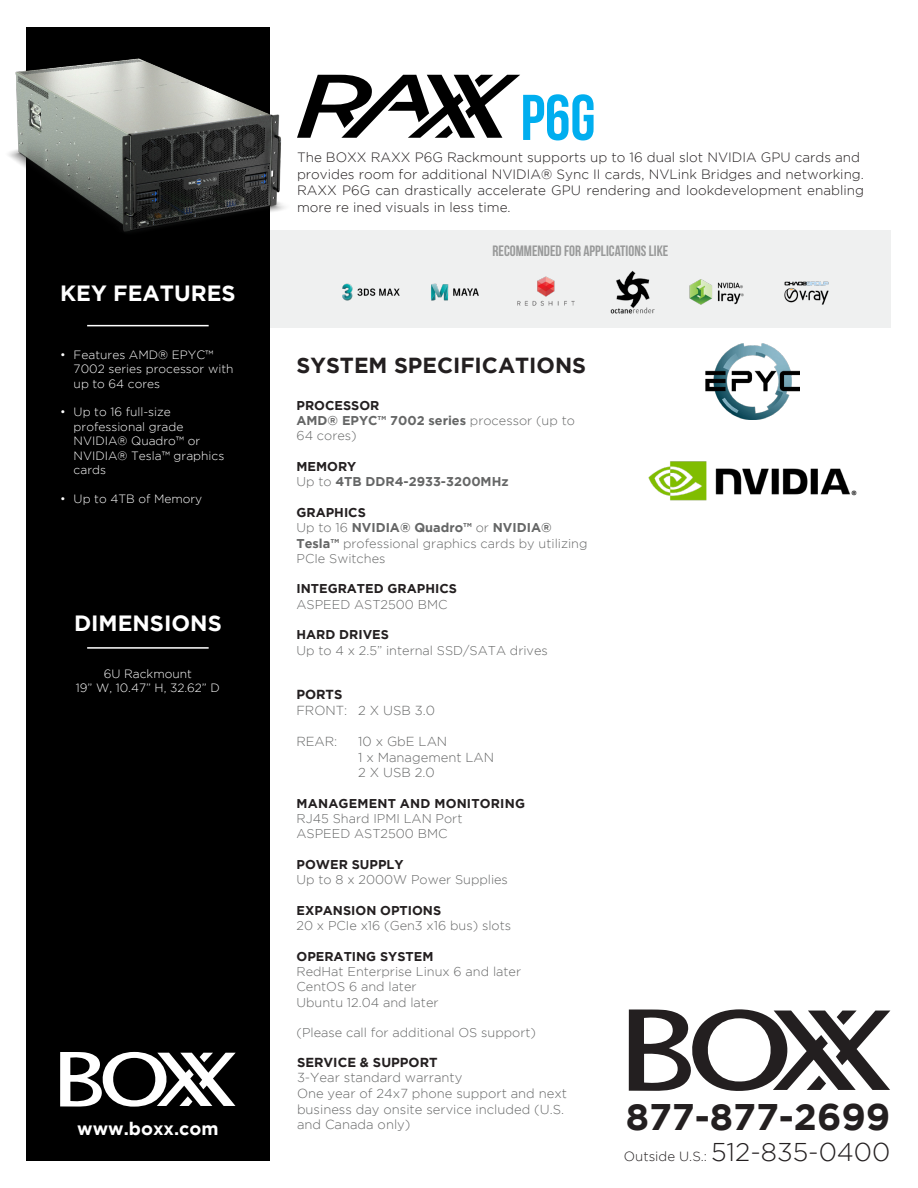
<style>
.page{position:relative;width:918px;height:1188px;background:#fff}
.page>*{position:absolute;margin:0;border:0;box-sizing:border-box;transform-origin:0 0}
.t1{font:64.5px "Bebas Neue";color:#00aeef}
.t2{font:700 36.9px "Gotham";color:#231f20}
.t3{font:700 22.05px "Gotham";color:#fff}
.t4{font:700 21.75px "Gotham";color:#231f20}
.t5{font:700 18px "Gotham";color:#fff}
.t6{font:15px "Bebas Neue";color:#989999}
.t7{font:300 13.5px/16.5px "Gotham";color:#231f20}
.t8{font:300 13.35px "Gotham";color:#231f20}
.t9{font:300 13.05px/15.6px "Gotham";color:#656666}
.t10{font:700 13.05px "Gotham";color:#231f20}
.t11{font:300 12.75px/15.3px "Gotham";color:#656666}
.t12{font:700 12.75px "Gotham";color:#231f20}
.t13{font:700 12.75px/15.3px "Gotham";color:#656666}
.t14{font:300 12px/14.4px "Gotham";color:#fff}
.s1{font-weight:700;color:#231f20}
.s2{font-weight:700}
.s3{color:#231f20}
.s4{font-weight:300}
.s5{font-size:25.65px}
</style>
<div class="page">
<div style="left:26px;top:27px;width:243px;height:1133px;background:#000"></div>
<svg style="left:629px;top:1009px;width:261px;height:82px"></svg>
<hr style="left:87px;top:325px;width:122px;height:1px;background:#fff">
<hr style="left:87px;top:647px;width:122px;height:2px;background:#fff">
<svg style="left:60px;top:1052px;width:176px;height:55px"></svg>
<img style="left:706px;top:344px;width:94px;height:76px">
<div style="left:270px;top:231px;width:621px;height:97px;background:#eff0f0"></div>
<img style="left:342px;top:283px;width:58px;height:18px">
<img style="left:431px;top:283px;width:48px;height:18px">
<img style="left:784px;top:281px;width:45px;height:24px">
<img style="left:689px;top:279px;width:55px;height:26px">
<img style="left:611px;top:270px;width:43px;height:44px">
<img style="left:517px;top:276px;width:58px;height:30px">
<svg style="left:297px;top:75px;width:223px;height:63px"></svg>
<img style="left:8px;top:45px;width:289px;height:211px">
<img style="left:648px;top:461px;width:209px;height:40px">
<h1 class="t1" style="left:521px;top:82px;width:77px">P6G</h1>
<p class="t7" style="left:297px;top:149px;width:569px">The BOXX RAXX P6G Rackmount supports up to 16 dual slot NVIDIA GPU cards and provides room for additional NVIDIA® Sync II cards, NVLink Bridges and networking.<br>RAXX P6G can drastically accelerate GPU rendering and lookdevelopment enabling more re ined visuals in less time.</p>
<h3 class="t3" style="left:60px;top:281px;width:177px">KEY FEATURES</h3>
<p class="t14" style="left:74px;top:347px;width:161px;text-indent:-14px">• Features AMD® EPYC™<br>7002 series processor with up to 64 cores</p>
<p class="t14" style="left:74px;top:405px;width:152px;text-indent:-14px">• Up to 16 full-size professional grade<br>NVIDIA® Quadro™ or<br>NVIDIA® Tesla™ graphics cards</p>
<p class="t14" style="left:60px;top:491px;width:144px">• Up to 4TB of Memory</p>
<h3 class="t3" style="left:74px;top:610px;width:149px">DIMENSIONS</h3>
<p class="t14" style="left:76px;top:666px;width:145px;text-align:center">6U Rackmount<br>19” W, 10.47” H, 32.62” D</p>
<p class="t6" style="left:493px;top:243px;width:177px">RECOMMENDED FOR APPLICATIONS LIKE</p>
<h3 class="t4" style="left:297px;top:353px;width:291px">SYSTEM SPECIFICATIONS</h3>
<p class="t11" style="left:297px;top:398px;width:280px"><span class="s1">PROCESSOR<br></span><span class="s2">AMD® EPYC™ 7002 series</span> processor (up to<br>64 cores)</p>
<p class="t13" style="left:297px;top:459px;width:214px"><span class="s3">MEMORY<br></span><span class="s4">Up to</span> 4TB DDR4-2933-3200MHz</p>
<p class="t11" style="left:297px;top:505px;width:292px"><span class="s1">GRAPHICS<br></span>Up to 16 <span class="s2">NVIDIA® Quadro™</span> or <span class="s2">NVIDIA®<br>Tesla™</span> professional graphics cards by utilizing<br>PCIe Switches</p>
<p class="t12" style="left:297px;top:582px;width:162px">INTEGRATED GRAPHICS</p>
<p class="t11" style="left:297px;top:596px;width:152px">ASPEED AST2500 BMC</p>
<p class="t12" style="left:297px;top:627px;width:94px">HARD DRIVES</p>
<p class="t11" style="left:297px;top:642px;width:253px">Up to 4 x 2.5” internal SSD/SATA drives</p>
<p class="t10" style="left:296px;top:687px;width:48px">PORTS</p>
<p class="t9" style="left:296px;top:702px;width:52px">FRONT:</p>
<p class="t9" style="left:296px;top:734px;width:43px">REAR:</p>
<p class="t9" style="left:358px;top:702px;width:78px">2 X USB 3.0</p>
<p class="t9" style="left:358px;top:734px;width:138px">10 x GbE LAN<br>1 x Management LAN<br>2 X USB 2.0</p>
<p class="t12" style="left:297px;top:796px;width:230px">MANAGEMENT AND MONITORING</p>
<p class="t11" style="left:297px;top:811px;width:167px">RJ45 Shard IPMI LAN Port<br>ASPEED AST2500 BMC</p>
<p class="t12" style="left:297px;top:857px;width:109px">POWER SUPPLY</p>
<p class="t11" style="left:297px;top:872px;width:213px">Up to 8 x 2000W Power Supplies</p>
<p class="t12" style="left:297px;top:903px;width:146px">EXPANSION OPTIONS</p>
<p class="t11" style="left:297px;top:918px;width:216px">20 x PCIe x16 (Gen3 x16 bus) slots</p>
<p class="t12" style="left:297px;top:949px;width:138px">OPERATING SYSTEM</p>
<p class="t11" style="left:297px;top:964px;width:226px">RedHat Enterprise Linux 6 and later<br>CentOS 6 and later<br>Ubuntu 12.04 and later</p>
<p class="t11" style="left:297px;top:1025px;width:241px">(Please call for additional OS support)</p>
<p class="t10" style="left:297px;top:1055px;width:142px">SERVICE &amp; SUPPORT</p>
<p class="t9" style="left:297px;top:1070px;width:272px">3-Year standard warranty<br>One year of 24x7 phone support and next business day onsite service included (U.S.</p>
<h3 class="t5" style="left:77px;top:1118px;width:143px">www.boxx.com</h3>
<p class="t9" style="left:297px;top:1117px;width:115px">and Canada only)</p>
<h2 class="t2" style="left:626px;top:1096px;width:266px">877-877-2699</h2>
<p class="t8" style="left:624px;top:1149px;width:268px">Outside U.S.: <span class="s5">512-835-0400</span></p>
</div>
